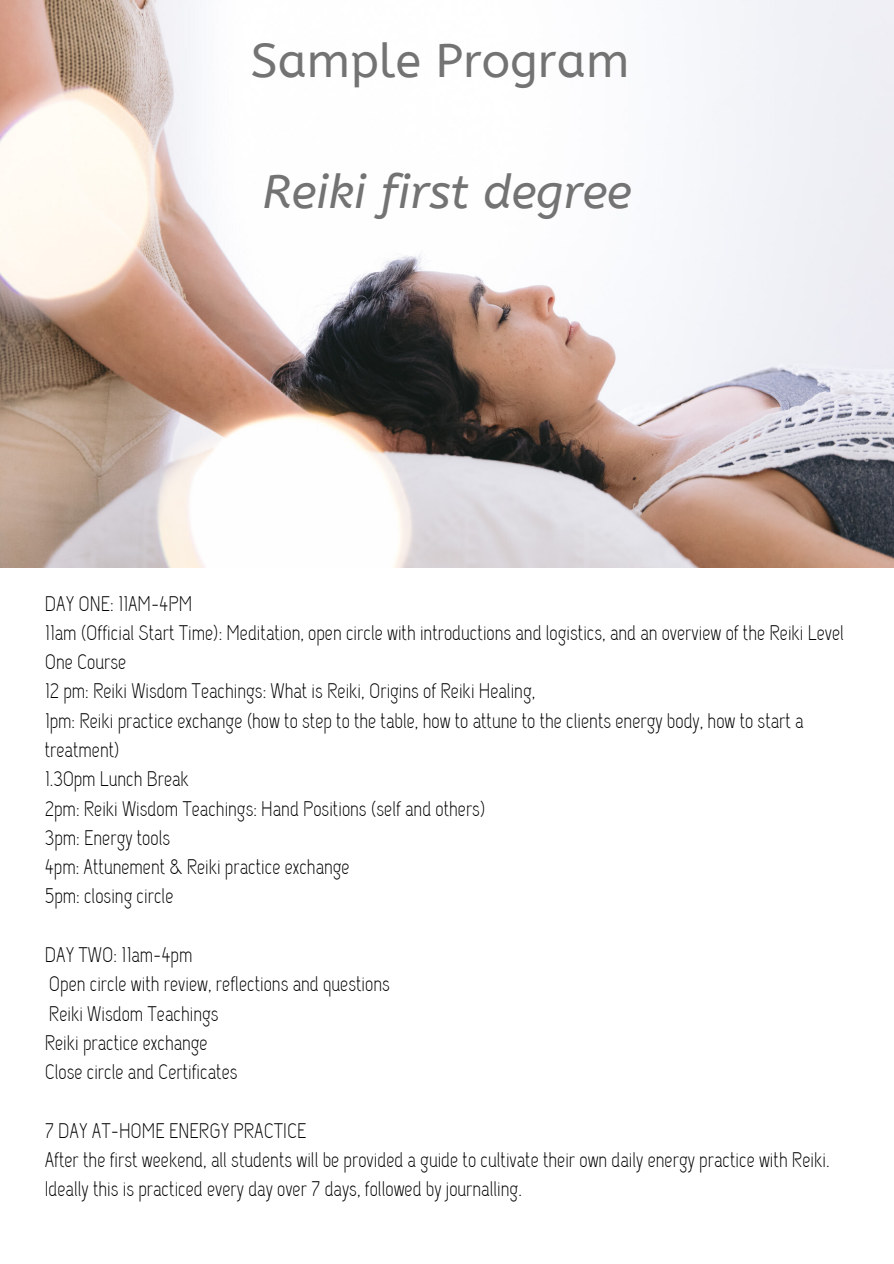
<style>
.page{position:relative;width:894px;height:1264px;background:#fff}
.page>*{position:absolute;margin:0;border:0;box-sizing:border-box;transform-origin:0 0}
.t1{font:italic 47.25px "A Bee Zee";color:#737373}
.t2{font:47.25px "A Bee Zee";color:#737373}
.t3{font:21px/29.2px "Capsuula";color:#000}
</style>
<div class="page">
<img style="left:0;top:0;width:893px;height:567px">
<h1 class="t2" style="left:251px;top:34px;width:380px">Sample Program</h1>
<h1 class="t1" style="left:262px;top:164px;width:370px">Reiki first degree</h1>
<p class="t3" style="left:45px;top:589px;width:800px">DAY ONE: 11AM-4PM<br>11am (Official Start Time): Meditation, open circle with introductions and logistics, and an overview of the Reiki Level One Course<br>12 pm: Reiki Wisdom Teachings: What is Reiki, Origins of Reiki Healing,<br>1pm: Reiki practice exchange (how to step to the table, how to attune to the clients energy body, how to start a treatment)<br>1.30pm Lunch Break<br>2pm: Reiki Wisdom Teachings: Hand Positions (self and others)<br>3pm: Energy tools<br>4pm: Attunement &amp; Reiki practice exchange<br>5pm: closing circle</p>
<p class="t3" style="left:45px;top:940px;width:346px">DAY TWO: 11am-4pm<br>Open circle with review, reflections and questions<br>Reiki Wisdom Teachings<br>Reiki practice exchange<br>Close circle and Certificates</p>
<p class="t3" style="left:45px;top:1116px;width:786px">7 DAY AT-HOME ENERGY PRACTICE<br>After the first weekend, all students will be provided a guide to cultivate their own daily energy practice with Reiki.<br>Ideally this is practiced every day over 7 days, followed by journalling.</p>
</div>
